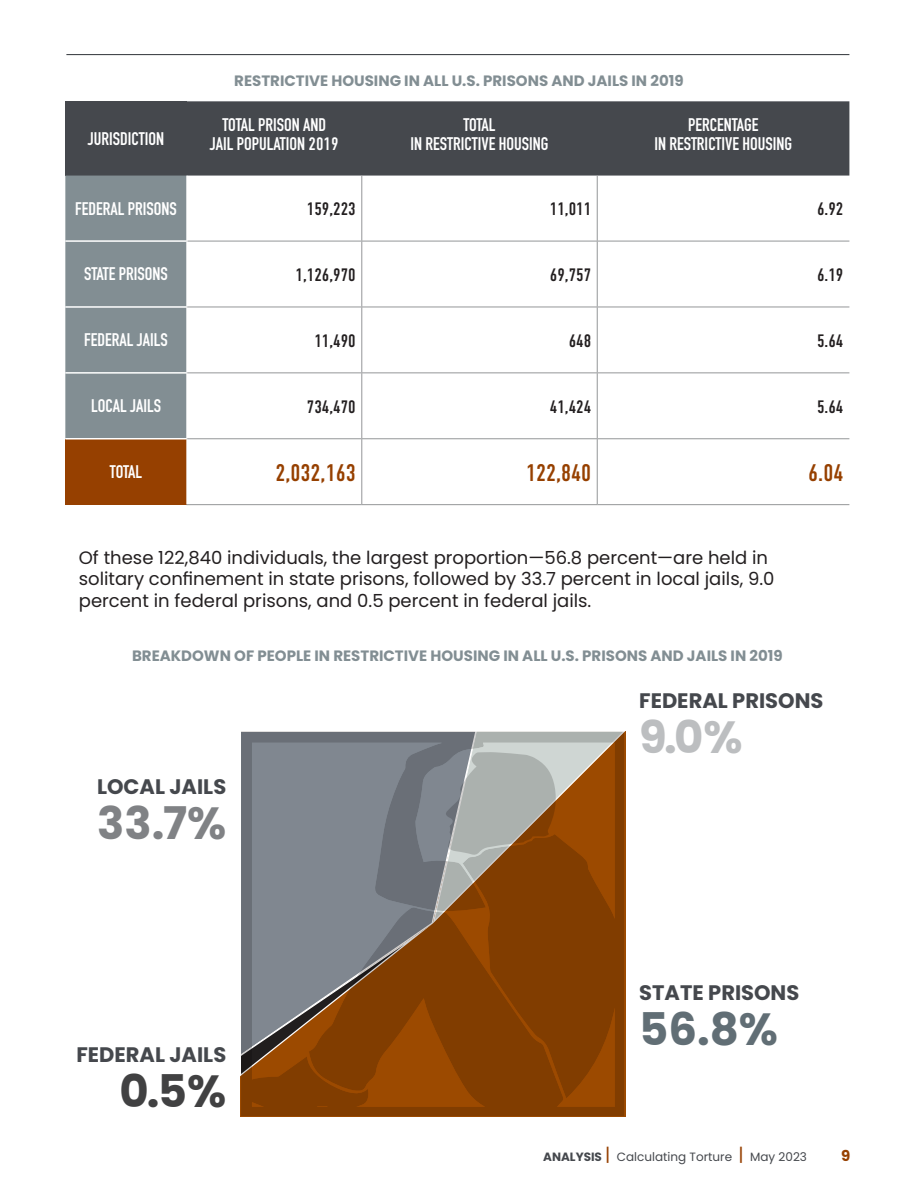
<style>
.page{position:relative;width:918px;height:1188px;background:#fff}
.page>*{position:absolute;margin:0;border:0;box-sizing:border-box;transform-origin:0 0}
.t1{font:700 45px "Poppins";color:#616e75}
.t2{font:700 45px "Poppins";color:#808285}
.t3{font:700 45px "Poppins";color:#bcbec0}
.t4{font:700 45px "Poppins";color:#414142}
.t5{font:24px "DIN Condensed";color:#964000}
.t6{font:700 21px "Poppins";color:#45484d}
.t7{font:18px/21.6px "Poppins";color:#231f20}
.t8{font:700 18px/19.5px "DIN Condensed";color:#fff;text-align:center}
.t9{font:18px "DIN Condensed";color:#231f20}
.t10{font:700 15px "Poppins";color:#828e93}
.t11{font:700 15px "Poppins";color:#964000}
.t12{font:12px "Poppins";color:#45484d}
.s1{font-weight:400}
.s2{font-weight:700}
.s3{font-size:18px;color:#964000}
</style>
<div class="page">
<div style="left:65px;top:101px;width:122px;height:75px;background:#45484d"></div>
<div style="left:187px;top:101px;width:662px;height:75px;background:#45484d"></div>
<div style="left:65px;top:176px;width:121px;height:262px;background:#828e93"></div>
<div style="left:65px;top:439px;width:122px;height:66px;background:#964000"></div>
<hr style="left:65px;top:372px;width:121px;height:2px;background:#fff">
<hr style="left:361px;top:176px;width:1px;height:65px;background:#949698">
<hr style="left:597px;top:176px;width:1px;height:65px;background:#949698">
<hr style="left:187px;top:241px;width:175px;height:1px;background:#949698">
<hr style="left:361px;top:241px;width:1px;height:66px;background:#949698">
<hr style="left:362px;top:241px;width:235px;height:1px;background:#949698">
<hr style="left:65px;top:240px;width:121px;height:2px;background:#fff">
<hr style="left:65px;top:306px;width:121px;height:2px;background:#fff">
<hr style="left:65px;top:438px;width:121px;height:2px;background:#fff">
<hr style="left:597px;top:241px;width:1px;height:66px;background:#949698">
<hr style="left:597px;top:241px;width:252px;height:1px;background:#949698">
<hr style="left:186px;top:439px;width:1px;height:65px;background:#fff">
<hr style="left:187px;top:307px;width:175px;height:1px;background:#949698">
<hr style="left:361px;top:307px;width:1px;height:65px;background:#949698">
<hr style="left:362px;top:307px;width:235px;height:1px;background:#949698">
<hr style="left:597px;top:307px;width:1px;height:65px;background:#949698">
<hr style="left:597px;top:307px;width:252px;height:1px;background:#949698">
<hr style="left:187px;top:372px;width:175px;height:1px;background:#949698">
<hr style="left:361px;top:373px;width:1px;height:65px;background:#949698">
<hr style="left:362px;top:372px;width:235px;height:1px;background:#949698">
<hr style="left:597px;top:373px;width:1px;height:65px;background:#949698">
<hr style="left:597px;top:372px;width:252px;height:1px;background:#949698">
<hr style="left:187px;top:438px;width:175px;height:1px;background:#949698">
<hr style="left:186px;top:504px;width:176px;height:1px;background:#949698">
<hr style="left:361px;top:439px;width:1px;height:65px;background:#949698">
<hr style="left:362px;top:438px;width:235px;height:1px;background:#949698">
<hr style="left:362px;top:504px;width:235px;height:1px;background:#949698">
<hr style="left:597px;top:439px;width:1px;height:65px;background:#949698">
<hr style="left:597px;top:438px;width:252px;height:1px;background:#949698">
<hr style="left:597px;top:504px;width:252px;height:1px;background:#949698">
<svg style="left:241px;top:1077px;width:383px;height:40px;background:#833e00"></svg>
<svg style="left:252px;top:1077px;width:363px;height:30px;background:#8c4200"></svg>
<svg style="left:252px;top:1102px;width:12px;height:5px"></svg>
<svg style="left:240px;top:731px;width:386px;height:346px;background:#86674c"></svg>
<hr style="left:66px;top:54px;width:783px;height:1px;background:#45484d">
<p class="t8" style="left:88px;top:129px;width:78px">JURISDICTION</p>
<p class="t10" style="left:234px;top:72px;width:451px">RESTRICTIVE HOUSING IN ALL U.S. PRISONS AND JAILS IN 2019</p>
<p class="t8" style="left:210px;top:114px;width:130px">TOTAL PRISON AND<br>JAIL POPULATION <span class="s1">2019</span></p>
<p class="t8" style="left:411px;top:114px;width:139px">TOTAL<br>IN RESTRICTIVE HOUSING</p>
<p class="t8" style="left:654px;top:114px;width:139px">PERCENTAGE<br>IN RESTRICTIVE HOUSING</p>
<p class="t8" style="left:75px;top:198px;width:103px">FEDERAL PRISONS</p>
<p class="t9" style="left:307px;top:199px;width:50px">159,223</p>
<p class="t9" style="left:550px;top:199px;width:43px">11,011</p>
<p class="t9" style="left:817px;top:199px;width:28px">6.92</p>
<p class="t8" style="left:84px;top:264px;width:85px">STATE PRISONS</p>
<p class="t9" style="left:296px;top:265px;width:62px">1,126,970</p>
<p class="t9" style="left:550px;top:265px;width:43px">69,757</p>
<p class="t9" style="left:817px;top:265px;width:28px">6.19</p>
<p class="t8" style="left:84px;top:330px;width:85px">FEDERAL JAILS</p>
<p class="t9" style="left:314px;top:331px;width:43px">11,490</p>
<p class="t9" style="left:569px;top:331px;width:24px">648</p>
<p class="t9" style="left:817px;top:331px;width:28px">5.64</p>
<p class="t8" style="left:91px;top:396px;width:71px">LOCAL JAILS</p>
<p class="t9" style="left:307px;top:397px;width:50px">734,470</p>
<p class="t9" style="left:550px;top:397px;width:43px">41,424</p>
<p class="t9" style="left:817px;top:397px;width:28px">5.64</p>
<p class="t8" style="left:110px;top:462px;width:34px">TOTAL</p>
<h2 class="t5" style="left:275px;top:459px;width:82px">2,032,163</h2>
<h2 class="t5" style="left:526px;top:459px;width:67px">122,840</h2>
<h2 class="t5" style="left:808px;top:459px;width:37px">6.04</h2>
<p class="t7" style="left:79px;top:547px;width:697px">Of these 122,840 individuals, the largest proportion—56.8 percent—are held in solitary confinement in state prisons, followed by 33.7 percent in local jails, 9.0 percent in federal prisons, and 0.5 percent in federal jails.</p>
<p class="t10" style="left:132px;top:647px;width:652px">BREAKDOWN OF PEOPLE IN RESTRICTIVE HOUSING IN ALL U.S. PRISONS AND JAILS IN 2019</p>
<p class="t6" style="left:97px;top:774px;width:131px">LOCAL JAILS</p>
<h1 class="t2" style="left:97px;top:797px;width:131px">33.7%</h1>
<p class="t6" style="left:76px;top:1042px;width:151px">FEDERAL JAILS</p>
<h1 class="t4" style="left:119px;top:1065px;width:108px">0.5%</h1>
<p class="t6" style="left:639px;top:689px;width:186px">FEDERAL PRISONS</p>
<h1 class="t3" style="left:639px;top:712px;width:105px">9.0%</h1>
<p class="t6" style="left:639px;top:980px;width:162px">STATE PRISONS</p>
<h1 class="t1" style="left:639px;top:1003px;width:140px">56.8%</h1>
<p class="t12" style="left:543px;top:1150px;width:265px"><span class="s2">ANALYSIS</span> <span class="s3">|</span> Calculating Torture <span class="s3">|</span> May 2023</p>
<p class="t11" style="left:841px;top:1147px;width:11px">9</p>
</div>
